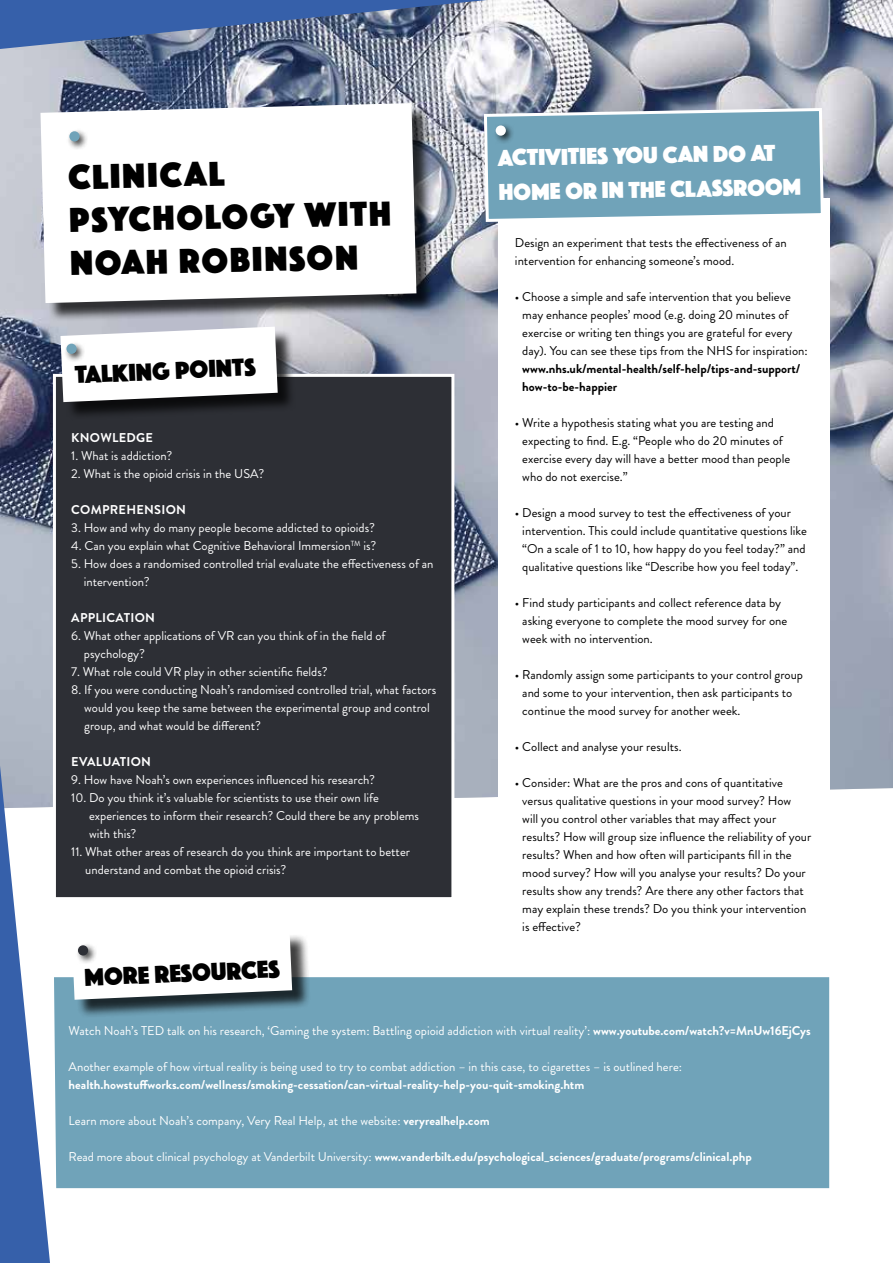
<style>
.page{position:relative;width:893px;height:1263px;background:#fff}
.page>*{position:absolute;margin:0;border:0;box-sizing:border-box;transform-origin:0 0}
.t1{font:36px/43px "Phosphate Solid";color:#000}
.t2{font:25.5px "Phosphate Solid";color:#000}
.t3{font:24px/34.5px "Phosphate Solid";color:#fff}
.t4{font:12.75px/18px "Brandon Grotesque";color:#000}
.t5{font:12.75px/18px "Brandon Grotesque";color:#fff}
.t6{font:700 12.75px "Brandon Grotesque";color:#fff}
.t7{font:700 12.75px/18px "Brandon Grotesque";color:#000}
.t8{font:700 12.75px "Brandon Grotesque";letter-spacing:.02em;color:#fff}
.s1{font-weight:700}
.s2{font-weight:400}
</style>
<div class="page">
<img style="left:0;top:0;width:893px;height:807px">
<svg style="left:0;top:0;width:487px;height:49px;background:#5671a1"></svg>
<svg style="left:0;top:765px;width:50px;height:498px"></svg>
<div style="left:53px;top:374px;width:401px;height:526px;background:#2d2f35;border:3px solid #fff"></div>
<div style="left:63px;top:329px;width:233px;height:92px;background:#000;opacity:.75"></div>
<svg style="left:60px;top:327px;width:218px;height:75px"></svg>
<div style="left:64px;top:341px;width:22px;height:22px;background:#000;opacity:.75"></div>
<div style="left:66px;top:344px;width:11px;height:10px;background:#70a3b9;border-radius:50%"></div>
<div style="left:54px;top:977px;width:775px;height:211px;background:#70a3b9"></div>
<div style="left:75px;top:934px;width:236px;height:84px;background:#000;opacity:.75"></div>
<svg style="left:72px;top:934px;width:220px;height:66px"></svg>
<div style="left:75px;top:942px;width:22px;height:22px;background:#000;opacity:.75"></div>
<div style="left:78px;top:945px;width:10px;height:10px;background:#2d2f35;border-radius:50%"></div>
<div style="left:43px;top:105px;width:392px;height:216px;background:#000;opacity:.75"></div>
<svg style="left:40px;top:103px;width:376px;height:200px"></svg>
<div style="left:67px;top:128px;width:22px;height:23px;background:#000;opacity:.75"></div>
<div style="left:69px;top:131px;width:11px;height:11px;background:#70a3b9;border-radius:50%"></div>
<div style="left:498px;top:198px;width:332px;height:748px;background:#fff"></div>
<svg style="left:482px;top:106px;width:343px;height:117px;background:#80abbf"></svg>
<div style="left:493px;top:123px;width:22px;height:22px;background:#000;opacity:.75"></div>
<div style="left:496px;top:125px;width:10px;height:11px;background:#fff;border-radius:50%"></div>
<h1 class="t1" style="left:68px;top:153px;width:323px;rotate:-1deg">CLINICAL<br>PSYCHOLOGY WITH<br>NOAH ROBINSON</h1>
<h2 class="t2" style="left:74px;top:356px;width:182px;rotate:-2deg">TALKING POINTS</h2>
<p class="t8" style="left:71px;top:429px;width:83px">KNOWLEDGE</p>
<p class="t5" style="left:71px;top:447px;width:103px">1. What is addiction?</p>
<p class="t5" style="left:71px;top:465px;width:195px">2. What is the opioid crisis in the USA?</p>
<p class="t8" style="left:71px;top:501px;width:116px">COMPREHENSION</p>
<p class="t5" style="left:71px;top:519px;width:305px">3. How and why do many people become addicted to opioids?</p>
<p class="t5" style="left:71px;top:537px;width:307px">4. Can you explain what Cognitive Behavioral Immersion<sup>TM</sup> is?</p>
<p class="t5" style="left:84px;top:555px;width:351px;text-indent:-13px">5. How does a randomised controlled trial evaluate the effectiveness of an intervention?</p>
<p class="t8" style="left:71px;top:609px;width:85px">APPLICATION</p>
<p class="t5" style="left:84px;top:627px;width:303px;text-indent:-13px">6. What other applications of VR can you think of in the field of psychology?</p>
<p class="t5" style="left:71px;top:663px;width:258px">7. What role could VR play in other scientific fields?</p>
<p class="t5" style="left:84px;top:681px;width:354px;text-indent:-13px">8. If you were conducting Noah’s randomised controlled trial, what factors would you keep the same between the experimental group and control group, and what would be different?</p>
<p class="t8" style="left:71px;top:753px;width:81px">EVALUATION</p>
<p class="t5" style="left:71px;top:771px;width:305px">9. How have Noah’s own experiences influenced his research?</p>
<p class="t5" style="left:89px;top:789px;width:331px;text-indent:-18px">10. Do you think it’s valuable for scientists to use their own life experiences to inform their research? Could there be any problems with this?</p>
<p class="t5" style="left:85px;top:843px;width:326px;text-indent:-14px">11. What other areas of research do you think are important to better understand and combat the opioid crisis?</p>
<h2 class="t2" style="left:84px;top:958px;width:197px;rotate:-2deg">MORE RESOURCES</h2>
<h3 class="t3" style="left:498px;top:139px;width:304px;rotate:-1deg">ACTIVITIES YOU CAN DO AT<br>HOME OR IN THE CLASSROOM</h3>
<p class="t4" style="left:515px;top:234px;width:273px">Design an experiment that tests the effectiveness of an intervention for enhancing someone’s mood.</p>
<p class="t4" style="left:522px;top:288px;width:287px;text-indent:-7px">• Choose a simple and safe intervention that you believe may enhance peoples’ mood (e.g. doing 20 minutes of exercise or writing ten things you are grateful for every day). You can see these tips from the NHS for inspiration:</p>
<p class="t7" style="left:522px;top:360px;width:280px">www.nhs.uk/mental-health/self-help/tips-and-support/ how-to-be-happier</p>
<p class="t4" style="left:522px;top:414px;width:269px;text-indent:-7px">• Write a hypothesis stating what you are testing and expecting to find. E.g. “People who do 20 minutes of exercise every day will have a better mood than people who do not exercise.”</p>
<p class="t4" style="left:522px;top:504px;width:286px;text-indent:-7px">• Design a mood survey to test the effectiveness of your intervention. This could include quantitative questions like “On a scale of 1 to 10, how happy do you feel today?” and qualitative questions like “Describe how you feel today”.</p>
<p class="t4" style="left:522px;top:594px;width:266px;text-indent:-7px">• Find study participants and collect reference data by asking everyone to complete the mood survey for one week with no intervention.</p>
<p class="t4" style="left:522px;top:666px;width:282px;text-indent:-7px">• Randomly assign some participants to your control group and some to your intervention, then ask participants to continue the mood survey for another week.</p>
<p class="t4" style="left:515px;top:738px;width:168px">• Collect and analyse your results.</p>
<p class="t4" style="left:522px;top:774px;width:291px;text-indent:-7px">• Consider: What are the pros and cons of quantitative versus qualitative questions in your mood survey? How<br>will you control other variables that may affect your results? How will group size influence the reliability of your results? When and how often will participants fill in the mood survey? How will you analyse your results? Do your results show any trends? Are there any other factors that may explain these trends? Do you think your intervention is effective?</p>
<p class="t5" style="left:69px;top:1022px;width:743px">Watch Noah’s TED talk on his research, ‘Gaming the system: Battling opioid addiction with virtual reality’: <span class="s1">www.youtube.com/watch?v=MnUw16EjCys</span></p>
<p class="t5" style="left:69px;top:1058px;width:615px">Another example of how virtual reality is being used to try to combat addiction – in this case, to cigarettes – is outlined here:</p>
<p class="t6" style="left:69px;top:1076px;width:517px">health.howstuffworks.com/wellness/smoking-cessation/can-virtual-reality-help-you-quit-smoking.htm</p>
<p class="t5" style="left:69px;top:1112px;width:422px">Learn more about Noah’s company, Very Real Help, at the website: <span class="s1">veryrealhelp.com</span></p>
<p class="t6" style="left:69px;top:1148px;width:685px"><span class="s2">Read more about clinical psychology at Vanderbilt University:</span> www.vanderbilt.edu/psychological_sciences/graduate/programs/clinical.php</p>
</div>
